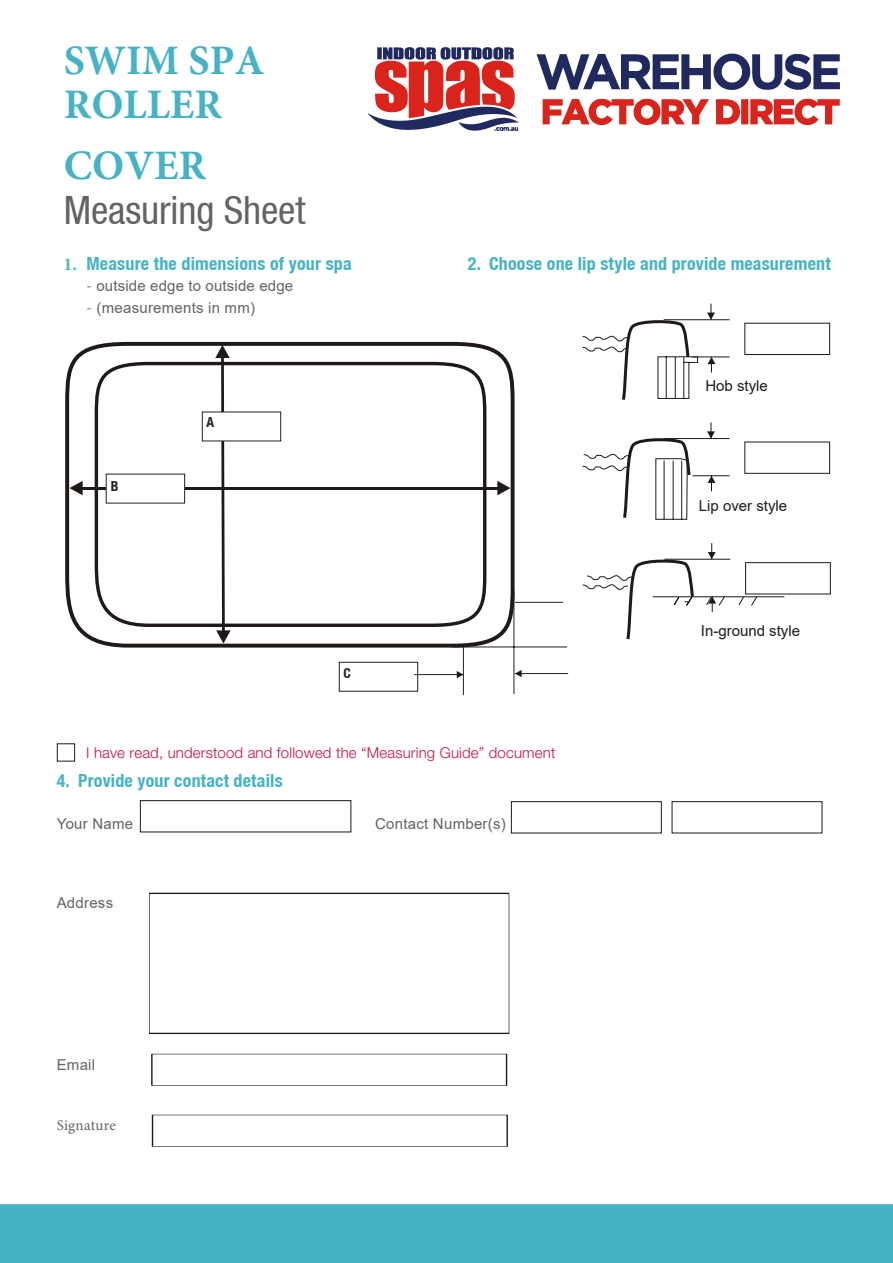
<style>
.page{position:relative;width:893px;height:1263px;background:#fff}
.page>*{position:absolute;margin:0;border:0;box-sizing:border-box;transform-origin:0 0}
.t1{font:700 42px/44.7px "Minion Pro";color:#46b3c5}
.t2{font:condensed 39px "Helvetica Neue LT";letter-spacing:-.005em;color:#636366}
.t3{font:700 condensed 18px "Helvetica Neue LT";letter-spacing:.01em;color:#46b3c5}
.t4{font:15px "Arial";letter-spacing:.015em;color:#636366}
.t5{font:300 15px "Helvetica Neue LT Std";letter-spacing:.01em;color:#cd123d}
.t6{font:15px "Arial";color:#1f1a17}
.t7{font:15px "Arial";letter-spacing:.015em;color:#636366}
.t8{font:15px "Minion Pro";letter-spacing:.015em;color:#636366}
.t9{font:700 condensed 13.8px "Helvetica Neue LT";color:#231f20}
.s1{font-family:"Minion Pro";font-stretch:normal}
.s2{font-family:"Helvetica Neue LT Std";font-weight:300}
</style>
<div class="page">
<div style="left:0;top:1204px;width:893px;height:59px;background:#46b3c5"></div>
<svg style="left:582px;top:304px;width:148px;height:96px"></svg>
<div style="left:745px;top:323px;width:85px;height:32px;border:1px solid #1f1a17"></div>
<svg style="left:582px;top:438px;width:110px;height:82px"></svg>
<hr style="left:664px;top:438px;width:66px;height:1px;background:#1f1a17">
<hr style="left:692px;top:475px;width:38px;height:1px;background:#1f1a17">
<svg style="left:707px;top:476px;width:8px;height:15px"></svg>
<svg style="left:707px;top:422px;width:8px;height:17px"></svg>
<div style="left:745px;top:442px;width:85px;height:32px;border:1px solid #1f1a17"></div>
<svg style="left:582px;top:543px;width:203px;height:97px"></svg>
<div style="left:745px;top:562px;width:86px;height:32px;border:1px solid #1f1a17"></div>
<div style="left:149px;top:893px;width:360px;height:141px;border:1px solid #1f1a17"></div>
<div style="left:511px;top:801px;width:151px;height:32px;border:1px solid #1f1a17"></div>
<div style="left:672px;top:801px;width:150px;height:32px;border:1px solid #1f1a17"></div>
<div style="left:57px;top:743px;width:18px;height:18px;border:1px solid #1f1a17"></div>
<svg style="left:65px;top:341px;width:451px;height:308px"></svg>
<svg style="left:69px;top:481px;width:14px;height:14px"></svg>
<hr style="left:76px;top:487px;width:424px;height:2px;background:#1f1a17">
<svg style="left:497px;top:481px;width:13px;height:14px"></svg>
<svg style="left:215px;top:345px;width:16px;height:15px"></svg>
<hr style="left:452px;top:647px;width:115px;height:1px;background:#231f20">
<hr style="left:514px;top:591px;width:1px;height:103px;background:#231f20">
<hr style="left:463px;top:646px;width:1px;height:49px;background:#231f20">
<hr style="left:515px;top:602px;width:48px;height:1px;background:#231f20">
<hr style="left:414px;top:674px;width:49px;height:1px;background:#231f20">
<svg style="left:457px;top:671px;width:6px;height:7px"></svg>
<hr style="left:515px;top:673px;width:53px;height:1px;background:#231f20">
<svg style="left:515px;top:670px;width:7px;height:7px"></svg>
<svg style="left:106px;top:629px;width:312px;height:63px"></svg>
<svg style="left:93px;top:360px;width:395px;height:269px"></svg>
<img style="left:367px;top:47px;width:473px;height:84px">
<div style="left:140px;top:800px;width:211px;height:32px;border:1px solid #1f1a17"></div>
<p class="t1" style="left:64px;top:38px;width:202px">SWIM SPA<br>ROLLER</p>
<p class="t1" style="left:64px;top:142px;width:144px">COVER</p>
<p class="t2" style="left:64px;top:188px;width:243px">Measuring Sheet</p>
<p class="t3" style="left:63px;top:252px;width:290px"><span class="s1">1.</span> Measure the dimensions of your spa</p>
<p class="t4" style="left:86px;top:276px;width:208px"><span class="s2">-</span> outside edge to outside edge</p>
<p class="t4" style="left:86px;top:297px;width:170px"><span class="s2">-</span> (measurements in mm)</p>
<p class="t9" style="left:111px;top:478px;width:9px">B</p>
<p class="t9" style="left:207px;top:414px;width:9px">A</p>
<p class="t9" style="left:343px;top:664px;width:9px">C</p>
<p class="t3" style="left:468px;top:252px;width:364px">2. Choose one lip style and provide measurement</p>
<p class="t6" style="left:705px;top:375px;width:64px">Hob style</p>
<p class="t6" style="left:699px;top:495px;width:90px">Lip over style</p>
<p class="t6" style="left:701px;top:621px;width:101px">In-ground style</p>
<p class="t5" style="left:86px;top:744px;width:471px">I have read, understood and followed the “Measuring Guide” document</p>
<p class="t3" style="left:57px;top:770px;width:227px">4. Provide your contact details</p>
<p class="t4" style="left:57px;top:814px;width:78px">Your Name</p>
<p class="t7" style="left:57px;top:893px;width:58px">Address</p>
<p class="t7" style="left:57px;top:1054px;width:40px">Email</p>
<p class="t8" style="left:57px;top:1115px;width:61px">Signature</p>
<p class="t4" style="left:375px;top:813px;width:132px">Contact Number(s)</p>
</div>
